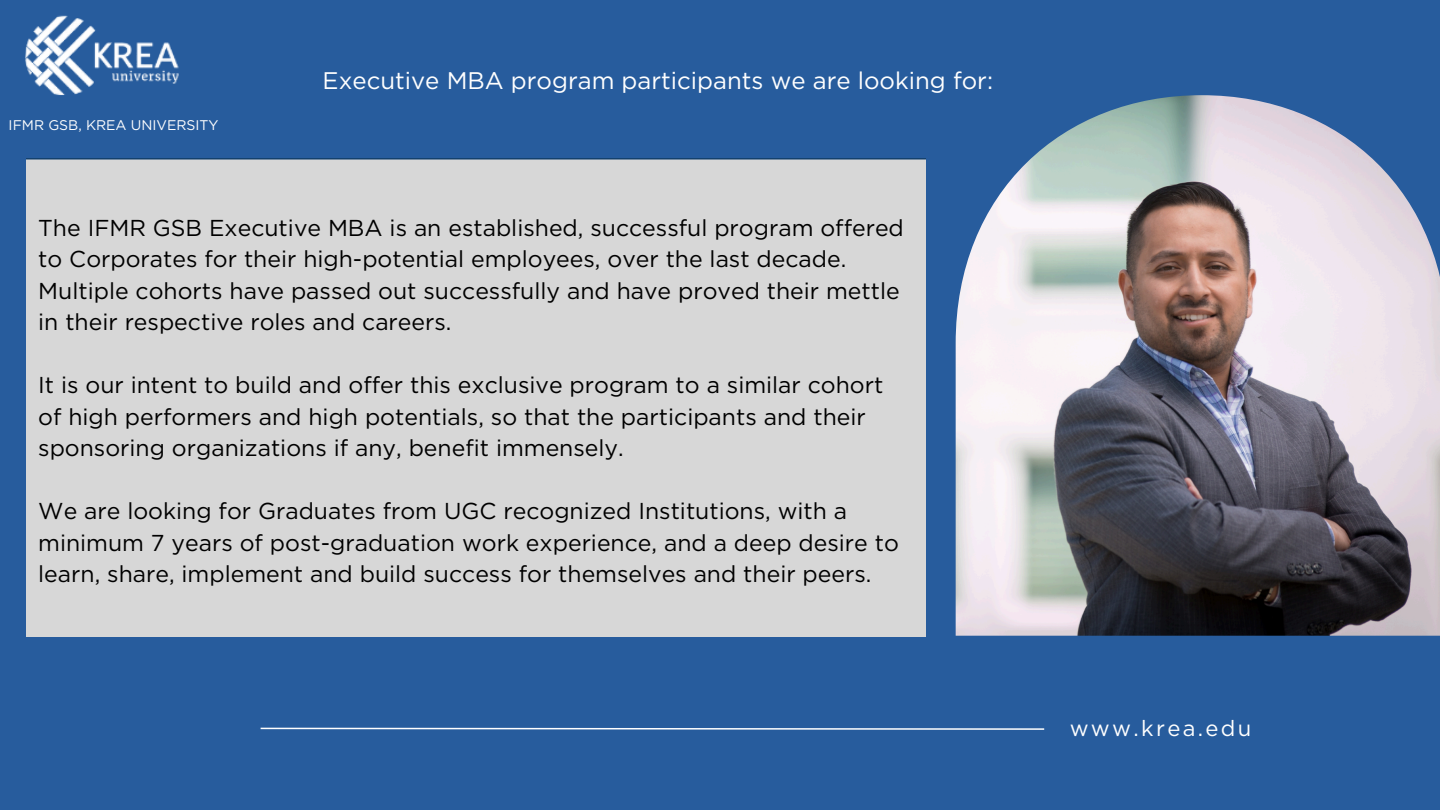
<style>
.page{position:relative;width:1440px;height:810px;background:#275c9d}
.page>*{position:absolute;margin:0;border:0;box-sizing:border-box;transform-origin:0 0}
.t1{font:24px "Gotham";color:#fff}
.t2{font:23px/31.5px "Gotham";color:#000}
.t3{font:22px "Gotham";letter-spacing:.105em;color:#fff}
.t4{font:14px "Gotham";color:#fff}
</style>
<div class="page">
<img style="left:956px;top:95px;width:484px;height:541px">
<svg style="left:260px;top:727px;width:785px;height:3px"></svg>
<div style="left:26px;top:158px;width:899px;height:478px;background:#d7d7d7"></div>
<img style="left:25px;top:15px;width:154px;height:80px">
<h1 class="t4" style="left:9px;top:116px;width:211px">IFMR GSB, KREA UNIVERSITY</h1>
<h1 class="t1" style="left:323px;top:66px;width:672px">Executive MBA program participants we are looking for:</h1>
<p class="t2" style="left:38px;top:212px;width:867px">The IFMR GSB Executive MBA is an established, successful program offered to Corporates for their high-potential employees, over the last decade.<br>Multiple cohorts have passed out successfully and have proved their mettle in their respective roles and careers.</p>
<p class="t2" style="left:38px;top:369px;width:847px">It is our intent to build and offer this exclusive program to a similar cohort of high performers and high potentials, so that the participants and their sponsoring organizations if any, benefit immensely.</p>
<h1 class="t2" style="left:38px;top:495px;width:862px">We are looking for Graduates from UGC recognized Institutions, with a minimum 7 years of post-graduation work experience, and a deep desire to learn, share, implement and build success for themselves and their peers.</h1>
<p class="t3" style="left:1070px;top:714px;width:183px">www.krea.edu</p>
</div>
